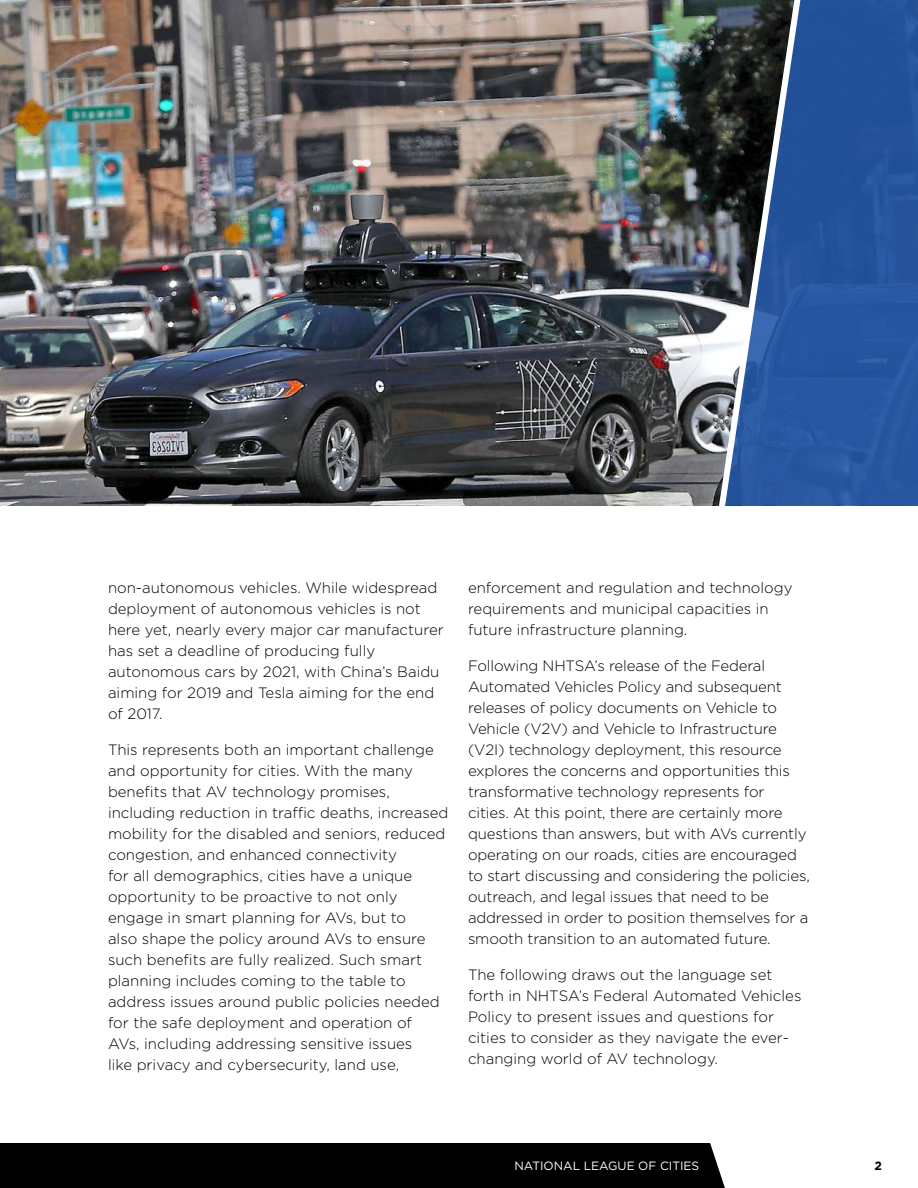
<style>
.page{position:relative;width:918px;height:1188px;background:#fff}
.page>*{position:absolute;margin:0;border:0;box-sizing:border-box;transform-origin:0 0}
.t1{font:300 15px/21px "Gotham";color:#000}
.t2{font:12px "Gotham";color:#fff}
.t3{font:700 12px "Gotham";color:#000}
</style>
<div class="page">
<div style="left:0;top:1143px;width:725px;height:45px;background:#000"></div>
<img style="left:0;top:0;width:712px;height:506px">
<div style="left:811px;top:0;width:107px;height:506px;background:#24549d"></div>
<svg style="left:712px;top:0;width:99px;height:506px;background:#41597c"></svg>
<p class="t1" style="left:108px;top:577px;width:337px">non-autonomous vehicles. While widespread deployment of autonomous vehicles is not here yet, nearly every major car manufacturer has set a deadline of producing fully autonomous cars by 2021, with China’s Baidu aiming for 2019 and Tesla aiming for the end of 2017.</p>
<p class="t1" style="left:108px;top:739px;width:342px">This represents both an important challenge and opportunity for cities. With the many benefits that AV technology promises, including reduction in traffic deaths, increased mobility for the disabled and seniors, reduced congestion, and enhanced connectivity<br>for all demographics, cities have a unique opportunity to be proactive to not only engage in smart planning for AVs, but to<br>also shape the policy around AVs to ensure such benefits are fully realized. Such smart planning includes coming to the table to address issues around public policies needed for the safe deployment and operation of<br>AVs, including addressing sensitive issues<br>like privacy and cybersecurity, land use,</p>
<p class="t1" style="left:468px;top:577px;width:326px">enforcement and regulation and technology requirements and municipal capacities in future infrastructure planning.</p>
<p class="t1" style="left:468px;top:655px;width:343px">Following NHTSA’s release of the Federal Automated Vehicles Policy and subsequent releases of policy documents on Vehicle to Vehicle (V2V) and Vehicle to Infrastructure (V2I) technology deployment, this resource explores the concerns and opportunities this transformative technology represents for<br>cities. At this point, there are certainly more questions than answers, but with AVs currently operating on our roads, cities are encouraged to start discussing and considering the policies, outreach, and legal issues that need to be addressed in order to position themselves for a smooth transition to an automated future.</p>
<p class="t1" style="left:468px;top:964px;width:335px">The following draws out the language set forth in NHTSA’s Federal Automated Vehicles Policy to present issues and questions for cities to consider as they navigate the ever&shy;changing world of AV technology.</p>
<p class="t2" style="left:515px;top:1158px;width:186px">NATIONAL LEAGUE OF CITIES</p>
<p class="t3" style="left:875px;top:1157px;width:9px">2</p>
</div>
